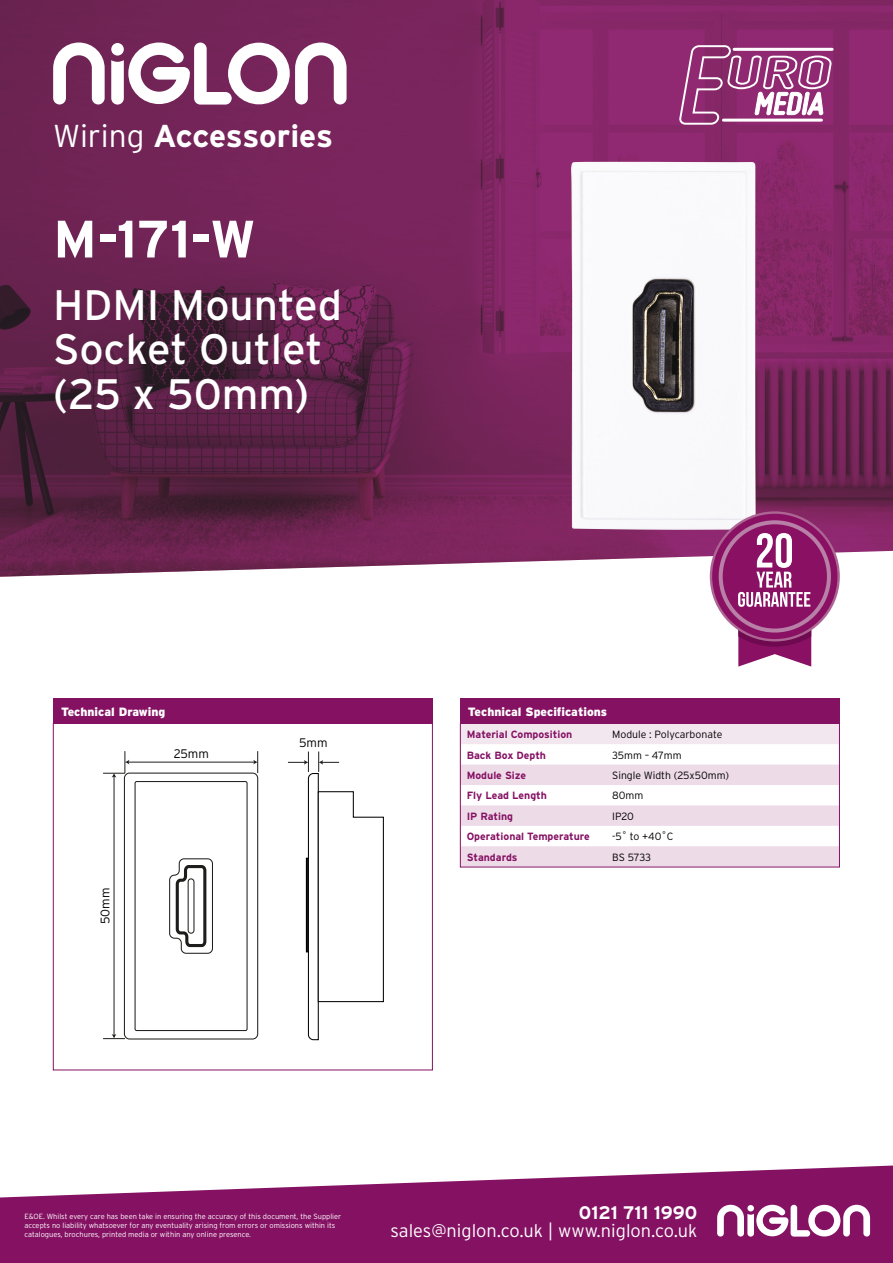
<style>
.page{position:relative;width:893px;height:1263px;background:#fff}
.page>*{position:absolute;margin:0;border:0;box-sizing:border-box;transform-origin:0 0}
.t1{font:700 52.5px "Interstate";color:#fff}
.t2{font:42.6px/45px "Interstate";color:#fff}
.t3{font:700 31.65px "Interstate";letter-spacing:-.01em;color:#fff}
.t4{font:300 18.15px "Interstate";color:#fff}
.t5{font:700 18.15px "Interstate";color:#fff}
.t6{font:300 12.45px "Interstate";color:#000}
.t7{font:900 12px "Interstate";color:#fff}
.t8{font:700 10.5px "Interstate";color:#851163}
.t9{font:300 10.5px "Interstate";color:#000}
.t10{font:300 7.5px/9px "Interstate";color:#fff}
.s1{font-weight:300}
</style>
<div class="page">
<svg style="left:0;top:1165px;width:893px;height:98px;fill:#851163"></svg>
<svg style="left:717px;top:1205px;width:153px;height:31px"></svg>
<img style="left:0;top:0;width:893px;height:581px">
<svg style="left:53px;top:43px;width:52px;height:61px"></svg>
<svg style="left:111px;top:43px;width:236px;height:62px"></svg>
<img style="left:571px;top:162px;width:185px;height:368px">
<svg style="left:710px;top:511px;width:130px;height:130px"></svg>
<div style="left:712px;top:514px;width:125px;height:125px;background:#8a1064;border-radius:50%"></div>
<svg style="left:719px;top:520px;width:112px;height:146px"></svg>
<svg style="left:460px;top:724px;width:380px;height:144px"></svg>
<div style="left:460px;top:699px;width:380px;height:25px;background:#851163"></div>
<div style="left:53px;top:699px;width:380px;height:25px;background:#851163"></div>
<svg style="left:53px;top:724px;width:380px;height:347px"></svg>
<hr style="left:128px;top:762px;width:127px;height:1px;background:#1d1e1b">
<svg style="left:253px;top:751px;width:5px;height:22px"></svg>
<hr style="left:114px;top:776px;width:1px;height:259px;background:#1d1e1b">
<svg style="left:103px;top:1034px;width:22px;height:5px"></svg>
<svg style="left:103px;top:751px;width:26px;height:26px"></svg>
<div style="left:124px;top:772px;width:134px;height:267px;border:1px solid #1d1e1b;border-radius:5px"></div>
<div style="left:135px;top:781px;width:113px;height:250px;border:1px solid #1d1e1b;border-radius:2px"></div>
<svg style="left:288px;top:751px;width:96px;height:290px"></svg>
<svg style="left:169px;top:858px;width:44px;height:96px"></svg>
<div style="left:188px;top:878px;width:6px;height:56px;border:1px solid #1d1d1b;border-radius:3px"></div>
<svg style="left:679px;top:45px;width:154px;height:80px;background:#a7588f"></svg>
<hr style="left:734px;top:48px;width:98px;height:3px;background:#fff">
<hr style="left:723px;top:119px;width:98px;height:3px;background:#fff">
<h3 class="t3" style="left:53px;top:118px;width:281px"><span class="s1">Wiring</span> Accessories</h3>
<h1 class="t1" style="left:53px;top:210px;width:204px">M-171-W</h1>
<h2 class="t2" style="left:53px;top:282px;width:290px">HDMI Mounted<br>Socket Outlet (25 x 50mm)</h2>
<h3 class="t7" style="left:61px;top:705px;width:106px">Technical Drawing</h3>
<h3 class="t7" style="left:468px;top:705px;width:141px">Technical Specifications</h3>
<h3 class="t6" style="left:174px;top:746px;width:37px">25mm</h3>
<h3 class="t8" style="left:467px;top:729px;width:107px">Material Composition</h3>
<h3 class="t9" style="left:612px;top:728px;width:112px">Module : Polycarbonate</h3>
<h3 class="t8" style="left:467px;top:749px;width:81px">Back Box Depth</h3>
<h3 class="t9" style="left:612px;top:749px;width:71px">35mm – 47mm</h3>
<h3 class="t8" style="left:467px;top:769px;width:61px">Module Size</h3>
<h3 class="t9" style="left:612px;top:769px;width:119px">Single Width (25x50mm)</h3>
<h3 class="t8" style="left:467px;top:790px;width:82px">Fly Lead Length</h3>
<h3 class="t9" style="left:612px;top:790px;width:33px">80mm</h3>
<h3 class="t8" style="left:467px;top:810px;width:48px">IP Rating</h3>
<h3 class="t9" style="left:612px;top:810px;width:23px">IP20</h3>
<h3 class="t8" style="left:467px;top:831px;width:125px">Operational Temperature</h3>
<h3 class="t9" style="left:612px;top:831px;width:63px">-5˚ to +40˚C</h3>
<h3 class="t8" style="left:467px;top:851px;width:52px">Standards</h3>
<h3 class="t9" style="left:612px;top:851px;width:40px">BS 5733</h3>
<h3 class="t6" style="left:299px;top:735px;width:30px">5mm</h3>
<h3 class="t6" style="left:98px;top:924px;width:38px;rotate:-90deg">50mm</h3>
<p class="t10" style="left:24px;top:1211px;width:318px">E&amp;OE. Whilst every care has been take in ensuring the accuracy of this document, the Supplier accepts no liability whatsoever for any eventuality arising from errors or omissions within its catalogues, brochures, printed media or within any online presence.</p>
<h3 class="t5" style="left:579px;top:1203px;width:120px">0121 711 1990</h3>
<h3 class="t4" style="left:390px;top:1220px;width:308px">sales@niglon.co.uk | www.niglon.co.uk</h3>
</div>
